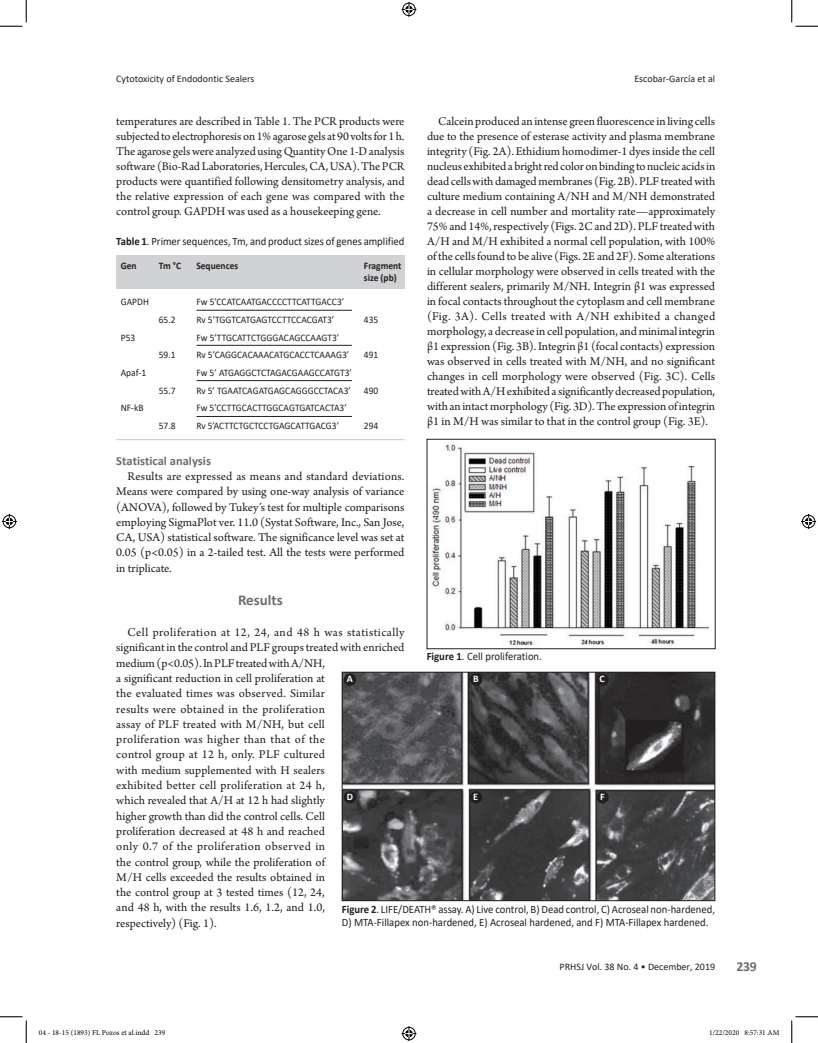
<style>
.page{position:relative;width:818px;height:1043px;background:#fff}
.page>*{position:absolute;margin:0;border:0;box-sizing:border-box;transform-origin:0 0}
.t1{font:700 15px "Calibri";color:#6c6d70}
.t2{font:700 13.75px "Calibri";color:#6c6d70}
.t3{font:12.5px/15px "Arno Pro";color:#231f20;text-align:justify}
.t4{font:700 12.5px "Calibri";color:#6c6d70}
.t5{font:11.25px/13.5px "Calibri";color:#231f20;scale:.95 1}
.t6{font:10px "Calibri";color:#231f20;scale:.95 1}
.t7{font:10px "Calibri";color:#231f20}
.t8{font:700 10px/12px "Calibri";color:#231f20;scale:.95 1}
.t9{font:700 10px "Calibri";color:#fff}
.t10{font:7.5px "Minion Pro";color:#000}
.s1{font-weight:700}
</style>
<div class="page">
<hr style="left:196px;top:310px;width:156px;height:1px;background:#231f20">
<hr style="left:196px;top:380px;width:156px;height:1px;background:#231f20">
<hr style="left:196px;top:345px;width:156px;height:1px;background:#231f20">
<hr style="left:196px;top:416px;width:156px;height:1px;background:#231f20">
<div style="left:116px;top:255px;width:288px;height:34px;background:#d1d2d4"></div>
<hr style="left:116px;top:439px;width:288px;height:1px;background:#d1d2d4">
<img style="left:430px;top:442px;width:280px;height:205px">
<div style="left:426px;top:439px;width:289px;height:210px;border:1px solid #231f20"></div>
<img style="left:344px;top:674px;width:369px;height:225px">
<div style="left:342px;top:672px;width:373px;height:229px;border:1px solid #231f20"></div>
<div style="left:344px;top:673px;width:12px;height:13px;background:#231f20;border-radius:50%"></div>
<div style="left:344px;top:791px;width:12px;height:12px;background:#231f20;border-radius:50%"></div>
<div style="left:470px;top:673px;width:12px;height:13px;background:#231f20;border-radius:50%"></div>
<div style="left:470px;top:791px;width:12px;height:12px;background:#231f20;border-radius:50%"></div>
<div style="left:596px;top:673px;width:12px;height:13px;background:#231f20;border-radius:50%"></div>
<div style="left:596px;top:791px;width:12px;height:12px;background:#231f20;border-radius:50%"></div>
<svg style="left:0;top:0;width:27px;height:27px"></svg>
<svg style="left:0;top:1016px;width:27px;height:26px"></svg>
<svg style="left:791px;top:0;width:27px;height:27px"></svg>
<svg style="left:791px;top:1016px;width:27px;height:26px"></svg>
<svg style="left:401px;top:2px;width:15px;height:15px"></svg>
<svg style="left:401px;top:1026px;width:15px;height:15px"></svg>
<svg style="left:2px;top:514px;width:15px;height:15px"></svg>
<svg style="left:801px;top:514px;width:15px;height:15px"></svg>
<p class="t7" style="left:116px;top:72px;width:139px">Cytotoxicity of Endodontic Sealers</p>
<p class="t7" style="left:634px;top:72px;width:82px">Escobar-García et al</p>
<p class="t3" style="left:116px;top:114px;width:290px">temperatures are described in Table 1. The PCR products were subjected to electrophoresis on 1% agarose gels at 90 volts for 1 h.<br>The agarose gels were analyzed using Quantity One 1-D analysis software (Bio-Rad Laboratories, Hercules, CA, USA). The PCR products were quantified following densitometry analysis, and the relative expression of each gene was compared with the control group. GAPDH was used as a housekeeping gene.</p>
<p class="t3" style="left:427px;top:114px;width:290px;text-indent:11px">Calcein produced an intense green fluorescence in living cells due to the presence of esterase activity and plasma membrane integrity (Fig. 2A). Ethidium homodimer-1 dyes inside the cell nucleus exhibited a bright red color on binding to nucleic acids in dead cells with damaged membranes (Fig. 2B). PLF treated with culture medium containing A/NH and M/NH demonstrated a decrease in cell number and mortality rate—approximately 75% and 14%, respectively (Figs. 2C and 2D). PLF treated with A/H and M/H exhibited a normal cell population, with 100% of the cells found to be alive (Figs. 2E and 2F). Some alterations in cellular morphology were observed in cells treated with the different sealers, primarily M/NH. Integrin β1 was expressed in focal contacts throughout the cytoplasm and cell membrane (Fig. 3A). Cells treated with A/NH exhibited a changed morphology, a decrease in cell population, and minimal integrin β1 expression (Fig. 3B). Integrin β1 (focal contacts) expression was observed in cells treated with M/NH, and no significant changes in cell morphology were observed (Fig. 3C). Cells treated with A/H exhibited a significantly decreased population, with an intact morphology (Fig. 3D). The expression of integrin β1 in M/H was similar to that in the control group (Fig. 3E).</p>
<p class="t5" style="left:116px;top:235px;width:305px"><span class="s1">Table 1</span>. Primer sequences, Tm, and product sizes of genes amplified</p>
<p class="t8" style="left:121px;top:260px;width:18px">Gen</p>
<p class="t8" style="left:159px;top:260px;width:25px">Tm °C</p>
<p class="t8" style="left:196px;top:260px;width:46px">Sequences</p>
<p class="t8" style="left:364px;top:260px;width:41px">Fragment size (pb)</p>
<p class="t6" style="left:121px;top:295px;width:31px">GAPDH</p>
<p class="t6" style="left:196px;top:295px;width:157px">Fw 5’CCATCAATGACCCCTTCATTGACC3’</p>
<p class="t6" style="left:159px;top:313px;width:19px">65.2</p>
<p class="t6" style="left:196px;top:313px;width:147px">Rv 5’TGGTCATGAGTCCTTCCACGAT3’</p>
<p class="t6" style="left:364px;top:313px;width:17px">435</p>
<p class="t6" style="left:121px;top:330px;width:17px">P53</p>
<p class="t6" style="left:196px;top:330px;width:152px">Fw 5’TTGCATTCTGGGACAGCCAAGT3’</p>
<p class="t6" style="left:159px;top:348px;width:19px">59.1</p>
<p class="t6" style="left:196px;top:348px;width:162px">Rv 5’CAGGCACAAACATGCACCTCAAAG3’</p>
<p class="t6" style="left:364px;top:348px;width:17px">491</p>
<p class="t6" style="left:121px;top:366px;width:28px">Apaf-1</p>
<p class="t6" style="left:196px;top:366px;width:165px">Fw 5’ ATGAGGCTCTAGACGAAGCCATGT3’</p>
<p class="t6" style="left:159px;top:383px;width:19px">55.7</p>
<p class="t6" style="left:196px;top:383px;width:164px">Rv 5’ TGAATCAGATGAGCAGGGCCTACA3’</p>
<p class="t6" style="left:364px;top:383px;width:17px">490</p>
<p class="t6" style="left:121px;top:401px;width:26px">NF-kB</p>
<p class="t6" style="left:196px;top:401px;width:160px">Fw 5’CCTTGCACTTGGCAGTGATCACTA3’</p>
<p class="t6" style="left:159px;top:418px;width:19px">57.8</p>
<p class="t6" style="left:196px;top:418px;width:152px">Rv 5’ACTTCTGCTCCTGAGCATTGACG3’</p>
<p class="t6" style="left:364px;top:418px;width:17px">294</p>
<p class="t4" style="left:116px;top:451px;width:96px">Statistical analysis</p>
<p class="t3" style="left:116px;top:469px;width:290px;text-indent:11px">Results are expressed as means and standard deviations.<br>Means were compared by using one-way analysis of variance (ANOVA), followed by Tukey’s test for multiple comparisons employing SigmaPlot ver. 11.0 (Systat Software, Inc., San Jose, CA, USA) statistical software. The significance level was set at 0.05 (p&lt;0.05) in a 2-tailed test. All the tests were performed in triplicate.</p>
<p class="t1" style="left:238px;top:589px;width:46px">Results</p>
<p class="t3" style="left:116px;top:625px;width:290px;text-align:left;text-indent:11px">Cell proliferation at 12, 24, and 48 h was statistically significant in the control and PLF groups treated with enriched medium (p&lt;0.05). In PLF treated with A/NH,<br>a significant reduction in cell proliferation at<br>the evaluated times was observed. Similar<br>results were obtained in the proliferation<br>assay of PLF treated with M/NH, but cell<br>proliferation was higher than that of the<br>control group at 12 h, only. PLF cultured<br>with medium supplemented with H sealers<br>exhibited better cell proliferation at 24 h,<br>which revealed that A/H at 12 h had slightly<br>higher growth than did the control cells. Cell<br>proliferation decreased at 48 h and reached<br>only 0.7 of the proliferation observed in<br>the control group, while the proliferation of<br>M/H cells exceeded the results obtained in<br>the control group at 3 tested times (12, 24,<br>and 48 h, with the results 1.6, 1.2, and 1.0,<br>respectively) (Fig. 1).</p>
<p class="t5" style="left:426px;top:649px;width:123px"><span class="s1">Figure 1</span>. Cell proliferation.</p>
<p class="t9" style="left:599px;top:672px;width:7px">C</p>
<p class="t9" style="left:347px;top:672px;width:8px">A</p>
<p class="t9" style="left:473px;top:672px;width:7px">B</p>
<p class="t9" style="left:347px;top:789px;width:8px">D</p>
<p class="t9" style="left:473px;top:789px;width:6px">E</p>
<p class="t9" style="left:600px;top:789px;width:6px">F</p>
<p class="t5" style="left:342px;top:902px;width:394px"><span class="s1">Figure 2</span>. LIFE/DEATH® assay. A) Live control, B) Dead control, C) Acroseal non-hardened,<br>D) MTA-Fillapex non-hardened, E) Acroseal hardened, and F) MTA-Fillapex hardened.</p>
<p class="t7" style="left:559px;top:959px;width:157px">PRHSJ Vol. 38 No. 4 • December, 2019</p>
<p class="t2" style="left:736px;top:956px;width:22px">239</p>
<p class="t10" style="left:39px;top:1028px;width:128px">04 - 18-15 (1893) FL Pozos et al.indd 239</p>
<p class="t10" style="left:709px;top:1028px;width:72px">1/22/2020 8:57:31 AM</p>
</div>
